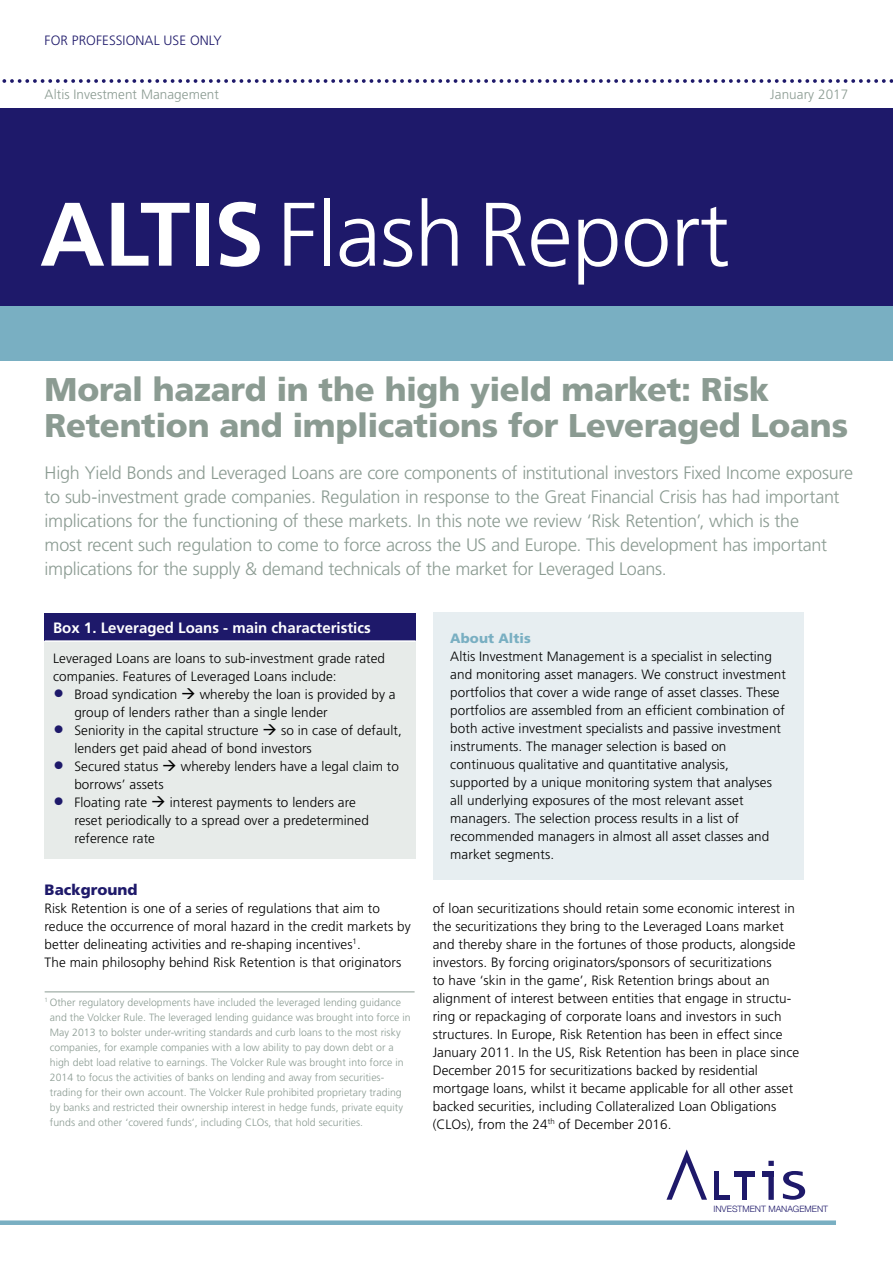
<style>
.page{position:relative;width:893px;height:1263px;background:#fff}
.page>*{position:absolute;margin:0;border:0;box-sizing:border-box;transform-origin:0 0}
.t1{font:300 90px "Frutiger LT Std";letter-spacing:-.01em;color:#fff}
.t2{font:900 32.85px/36px "Frutiger LT Std";letter-spacing:-.01em;color:#8b9b92}
.t3{font:300 18px/24px "Frutiger LT Std";letter-spacing:-.015em;color:#8b9b92}
.t4{font:700 15px "Frutiger LT Std";color:#fff}
.t5{font:900 15px "Frutiger LT Std";letter-spacing:.005em;color:#1e196a}
.t6{font:300 13.5px/18px "Frutiger LT Std";letter-spacing:.005em;color:#000}
.t7{font:300 13.5px "Frutiger LT Std";letter-spacing:.005em;color:#8b9b92}
.t8{font:300 13.5px "Frutiger LT Std";letter-spacing:.005em;color:#1e196a}
.t9{font:900 13.5px "Frutiger LT Std";letter-spacing:.005em;color:#79afc2}
.t10{font:300 10.5px/15px "Frutiger LT Std";letter-spacing:.005em;color:#8b9b92}
.t11{font:300 8.7px "Helvetica Neue";color:#1e196a}
.s1{font-weight:700}
.s2{font-size:22.35px;color:#1e196a}
</style>
<div class="page">
<div style="left:0;top:108px;width:893px;height:198px;background:#1e196a"></div>
<div style="left:0;top:306px;width:893px;height:54px;background:#79afc2"></div>
<hr style="left:714px;top:1171px;width:4px;height:29px;background:#1e196a">
<svg style="left:768px;top:1161px;width:6px;height:39px"></svg>
<div style="left:762px;top:1171px;width:12px;height:5px;background:#1e196a"></div>
<hr style="left:743px;top:1172px;width:4px;height:28px;background:#1e196a">
<div style="left:735px;top:1171px;width:20px;height:5px;background:#1e196a"></div>
<div style="left:717px;top:1195px;width:13px;height:5px;background:#1e196a"></div>
<svg style="left:666px;top:1149px;width:41px;height:51px"></svg>
<svg style="left:783px;top:1171px;width:22px;height:29px"></svg>
<div style="left:0;top:1220px;width:836px;height:5px;background:#79afc2"></div>
<svg style="left:2px;top:79px;width:891px;height:4px"></svg>
<div style="left:45px;top:613px;width:371px;height:28px;background:#1e196a"></div>
<div style="left:45px;top:641px;width:371px;height:218px;background:#e7ebe9"></div>
<hr style="left:45px;top:640px;width:371px;height:2px;background:#fff">
<hr style="left:45px;top:991px;width:370px;height:1px;background:#8b9b92">
<div style="left:433px;top:612px;width:371px;height:267px;background:#e7eef1"></div>
<p class="t8" style="left:45px;top:33px;width:179px">FOR PROFESSIONAL USE ONLY</p>
<p class="t7" style="left:45px;top:87px;width:176px">Altis Investment Management</p>
<p class="t7" style="left:770px;top:87px;width:80px">January 2017</p>
<h1 class="t1" style="left:40px;top:184px;width:691px"><span class="s1">ALTIS</span> Flash Report</h1>
<h2 class="t2" style="left:45px;top:371px;width:805px">Moral hazard in the high yield market: Risk<br>Retention and implications for Leveraged Loans</h2>
<p class="t3" style="left:45px;top:461px;width:810px">High Yield Bonds and Leveraged Loans are core components of institutional investors Fixed Income exposure to sub-investment grade companies. Regulation in response to the Great Financial Crisis has had important implications for the functioning of these markets. In this note we review ‘Risk Retention’, which is the<br>most recent such regulation to come to force across the US and Europe. This development has important implications for the supply &amp; demand technicals of the market for Leveraged Loans.</p>
<p class="t4" style="left:53px;top:619px;width:319px">Box 1. Leveraged Loans - main characteristics</p>
<p class="t6" style="left:53px;top:650px;width:333px">Leveraged Loans are loans to sub-investment grade rated companies. Features of Leveraged Loans include:</p>
<p class="t6" style="left:74px;top:686px;width:323px;text-indent:-21px"><span class="s2">•</span> Broad syndication → whereby the loan is provided by a group of lenders rather than a single lender</p>
<p class="t6" style="left:74px;top:722px;width:329px;text-indent:-21px"><span class="s2">•</span> Seniority in the capital structure → so in case of default, lenders get paid ahead of bond investors</p>
<p class="t6" style="left:74px;top:758px;width:326px;text-indent:-21px"><span class="s2">•</span> Secured status → whereby lenders have a legal claim to borrows’ assets</p>
<p class="t6" style="left:74px;top:794px;width:296px;text-indent:-21px"><span class="s2">•</span> Floating rate → interest payments to lenders are reset periodically to a spread over a predetermined reference rate</p>
<p class="t5" style="left:45px;top:880px;width:94px">Background</p>
<p class="t6" style="left:45px;top:899px;width:368px">Risk Retention is one of a series of regulations that aim to reduce the occurrence of moral hazard in the credit markets by better delineating activities and re-shaping incentives<sup>1</sup>.<br>The main philosophy behind Risk Retention is that originators</p>
<p class="t10" style="left:50px;top:995px;width:362px;text-indent:-5px"><sup>1</sup> Other regulatory developments have included the leveraged lending guidance and the Volcker Rule. The leveraged lending guidance was brought into force in May 2013 to bolster under-writing standards and curb loans to the most risky companies, for example companies with a low ability to pay down debt or a high debt load relative to earnings. The Volcker Rule was brought into force in 2014 to focus the activities of banks on lending and away from securities&shy;trading for their own account. The Volcker Rule prohibited proprietary trading by banks and restricted their ownership interest in hedge funds, private equity funds and other ‘covered funds’, including CLOs, that hold securities.</p>
<p class="t9" style="left:450px;top:630px;width:82px">About Altis</p>
<p class="t6" style="left:450px;top:647px;width:337px">Altis Investment Management is a specialist in selecting and monitoring asset managers. We construct investment portfolios that cover a wide range of asset classes. These portfolios are assembled from an efficient combination of both active investment specialists and passive investment instruments. The manager selection is based on continuous qualitative and quantitative analysis, supported by a unique monitoring system that analyses all underlying exposures of the most relevant asset managers. The selection process results in a list of recommended managers in almost all asset classes and market segments.</p>
<p class="t6" style="left:433px;top:899px;width:368px">of loan securitizations should retain some economic interest in the securitizations they bring to the Leveraged Loans market and thereby share in the fortunes of those products, alongside investors. By forcing originators/sponsors of securitizations<br>to have ‘skin in the game’, Risk Retention brings about an alignment of interest between entities that engage in structu&shy;ring or repackaging of corporate loans and investors in such structures. In Europe, Risk Retention has been in effect since January 2011. In the US, Risk Retention has been in place since December 2015 for securitizations backed by residential mortgage loans, whilst it became applicable for all other asset backed securities, including Collateralized Loan Obligations (CLOs), from the 24<sup>th</sup> of December 2016.</p>
<p class="t11" style="left:713px;top:1204px;width:116px">INVESTMENT MANAGEMENT</p>
</div>
